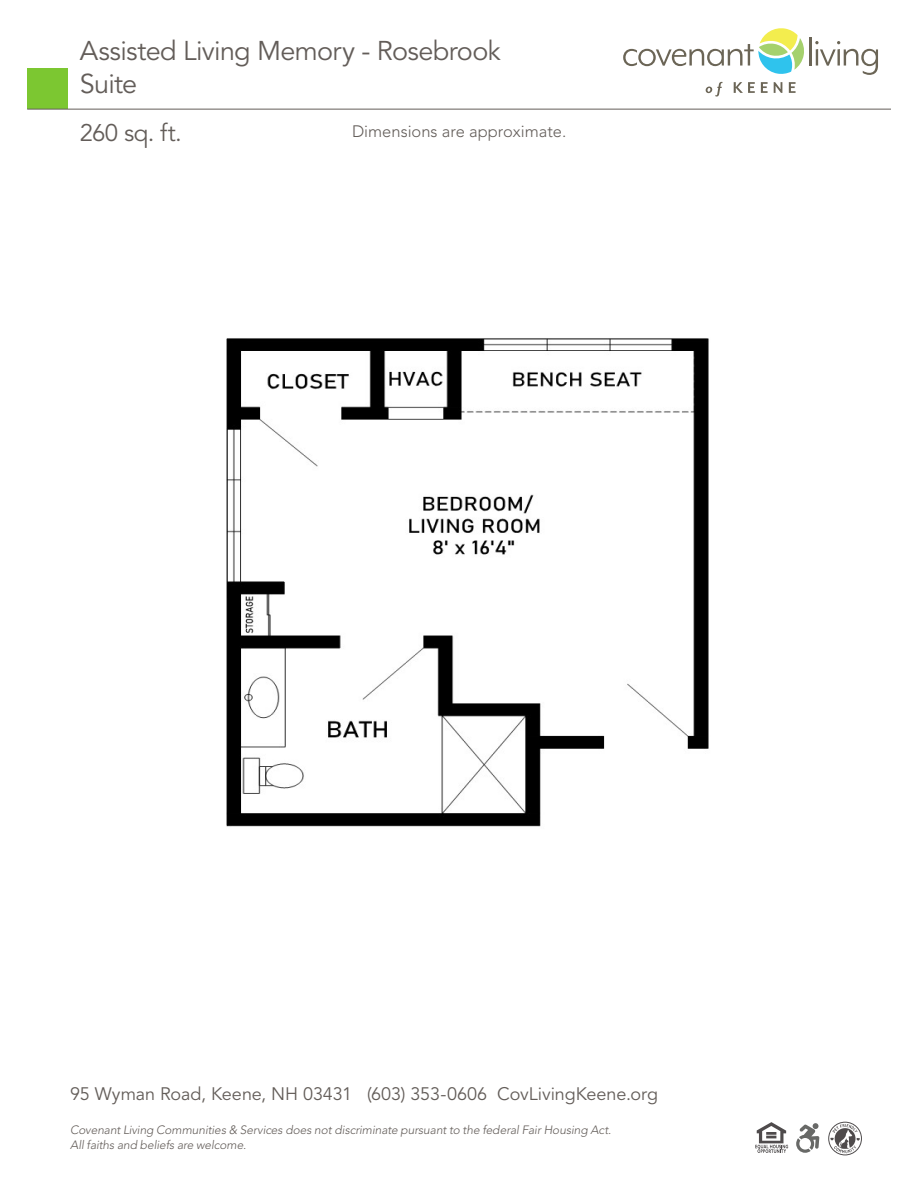
<style>
.page{position:relative;width:918px;height:1188px;background:#fff}
.page>*{position:absolute;margin:0;border:0;box-sizing:border-box;transform-origin:0 0}
.t1{font:27px "Avenir LT Std";letter-spacing:-.025em;color:#635d59}
.t2{font:24px "Avenir LT Std";letter-spacing:-.015em;color:#635d59}
.t3{font:18px "Avenir LT Std";letter-spacing:-.005em;color:#635d59}
.t4{font:300 16.5px "Avenir LT Std";color:#635d59}
.t5{font:italic 300 12px/15px "Avenir LT Std";letter-spacing:-.01em;color:#635d59}
</style>
<div class="page">
<div style="left:27px;top:69px;width:41px;height:40px;background:#7cc731"></div>
<hr style="left:27px;top:109px;width:864px;height:1px;background:#635d59">
<div style="left:828px;top:1122px;width:34px;height:33px;border:1px solid #231f20;border-radius:50%"></div>
<svg style="left:830px;top:1124px;width:30px;height:29px"></svg>
<svg style="left:796px;top:1123px;width:23px;height:30px"></svg>
<svg style="left:755px;top:1122px;width:33px;height:31px"></svg>
<svg style="left:623px;top:28px;width:181px;height:46px"></svg>
<hr style="left:810px;top:37px;width:2px;height:29px;background:#6b6556">
<svg style="left:815px;top:41px;width:63px;height:34px"></svg>
<svg style="left:705px;top:82px;width:18px;height:15px"></svg>
<svg style="left:734px;top:82px;width:21px;height:11px"></svg>
<svg style="left:761px;top:82px;width:7px;height:11px"></svg>
<svg style="left:774px;top:82px;width:8px;height:11px"></svg>
<svg style="left:789px;top:82px;width:7px;height:11px"></svg>
<img style="left:226px;top:338px;width:483px;height:489px">
<p class="t1" style="left:80px;top:35px;width:422px">Assisted Living Memory - Rosebrook</p>
<p class="t1" style="left:80px;top:68px;width:59px">Suite</p>
<p class="t2" style="left:80px;top:119px;width:103px">260 sq. ft.</p>
<h3 class="t4" style="left:352px;top:122px;width:216px">Dimensions are approximate.</h3>
<h3 class="t3" style="left:70px;top:1083px;width:589px">95 Wyman Road, Keene, NH 03431 (603) 353-0606 CovLivingKeene.org</h3>
<p class="t5" style="left:70px;top:1122px;width:543px">Covenant Living Communities &amp; Services does not discriminate pursuant to the federal Fair Housing Act.<br>All faiths and beliefs are welcome.</p>
</div>
